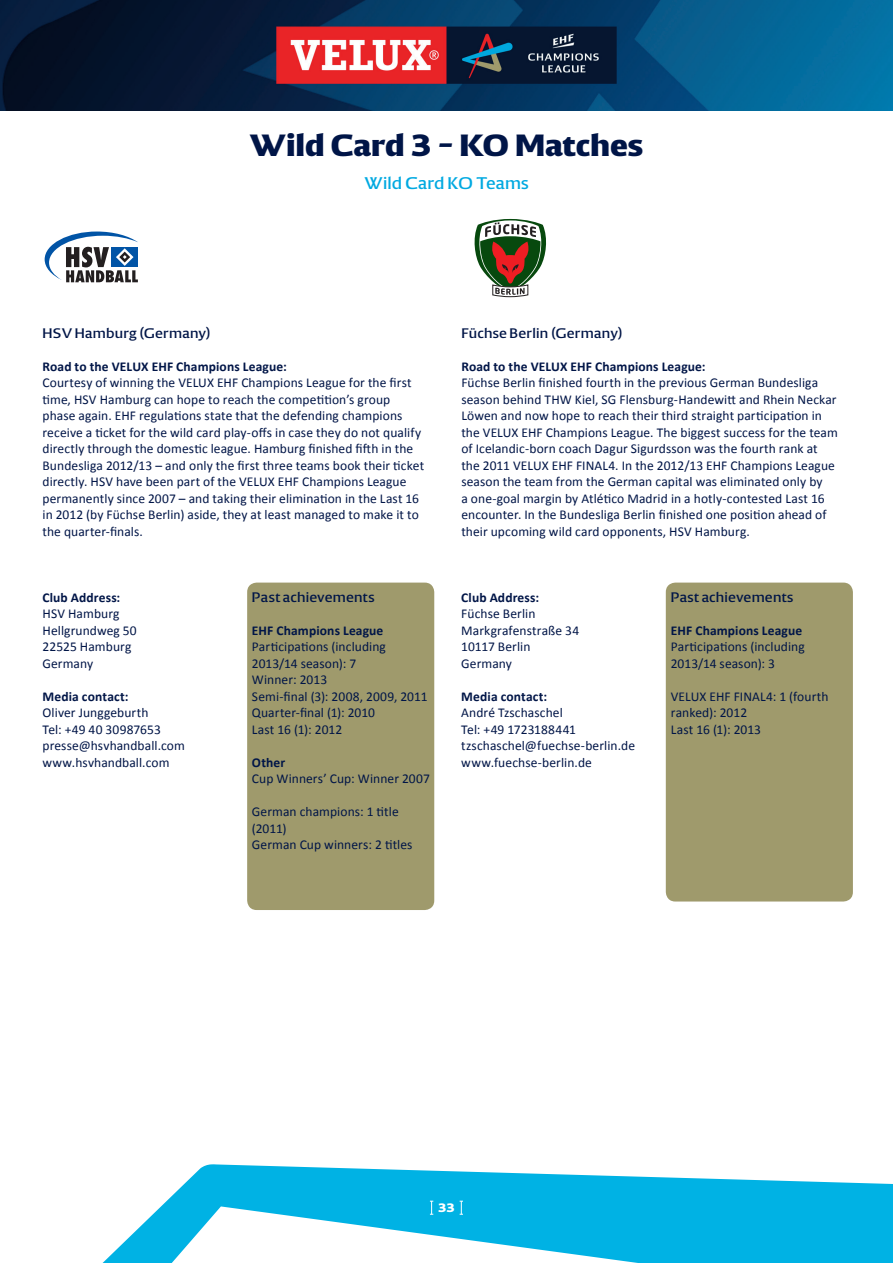
<style>
.page{position:relative;width:893px;height:1263px;background:#fff}
.page>*{position:absolute;margin:0;border:0;box-sizing:border-box;transform-origin:0 0}
.t1{font:800 30px "EHF";color:#001547}
.t2{font:16.5px "EHF";letter-spacing:.005em;color:#00a9e1}
.t3{font:13.5px/16.5px "Calibri";letter-spacing:.005em;color:#001547}
.t4{font:700 13.5px "Calibri";letter-spacing:.01em;color:#001547}
.t5{font:13.5px "EHF";letter-spacing:.015em;color:#001547}
.t6{font:800 12px "EHF";color:#fff}
</style>
<div class="page">
<svg style="left:102px;top:1164px;width:791px;height:99px;fill:#00b2e4"></svg>
<svg style="left:430px;top:1201px;width:3px;height:14px"></svg>
<svg style="left:460px;top:1201px;width:3px;height:14px"></svg>
<img style="left:0;top:0;width:893px;height:111px">
<div style="left:247px;top:583px;width:187px;height:327px;background:#9f9a6c;border-radius:10px"></div>
<div style="left:666px;top:583px;width:187px;height:318px;background:#9f9a6c;border-radius:10px"></div>
<svg style="left:45px;top:232px;width:93px;height:50px"></svg>
<svg style="left:474px;top:219px;width:72px;height:78px"></svg>
<h1 class="t1" style="left:250px;top:128px;width:395px">Wild Card 3 – KO Matches</h1>
<p class="t2" style="left:364px;top:174px;width:166px">Wild Card KO Teams</p>
<p class="t5" style="left:43px;top:325px;width:170px">HSV Hamburg (Germany)</p>
<p class="t4" style="left:43px;top:358px;width:246px">Road to the VELUX EHF Champions League:</p>
<p class="t3" style="left:43px;top:374px;width:383px">Courtesy of winning the VELUX EHF Champions League for the first time, HSV Hamburg can hope to reach the competition’s group phase again. EHF regulations state that the defending champions receive a ticket for the wild card play-offs in case they do not qualify directly through the domestic league. Hamburg finished fifth in the Bundesliga 2012/13 – and only the first three teams book their ticket directly. HSV have been part of the VELUX EHF Champions League permanently since 2007 – and taking their elimination in the Last 16 in 2012 (by Füchse Berlin) aside, they at least managed to make it to the quarter-finals.</p>
<p class="t4" style="left:43px;top:589px;width:79px">Club Address:</p>
<p class="t3" style="left:43px;top:605px;width:96px">HSV Hamburg<br>Hellgrundweg 50<br>22525 Hamburg<br>Germany</p>
<p class="t4" style="left:43px;top:688px;width:88px">Media contact:</p>
<p class="t3" style="left:43px;top:704px;width:144px">Oliver Junggeburth<br>Tel: +49 40 30987653 presse@hsvhandball.com www.hsvhandball.com</p>
<p class="t5" style="left:252px;top:589px;width:124px">Past achievements</p>
<p class="t4" style="left:252px;top:622px;width:133px">EHF Champions League</p>
<p class="t3" style="left:252px;top:638px;width:177px">Participations (including<br>2013/14 season): 7<br>Winner: 2013<br>Semi-final (3): 2008, 2009, 2011<br>Quarter-final (1): 2010<br>Last 16 (1): 2012</p>
<p class="t4" style="left:252px;top:754px;width:35px">Other</p>
<p class="t3" style="left:252px;top:770px;width:179px">Cup Winners’ Cup: Winner 2007</p>
<p class="t3" style="left:252px;top:803px;width:162px">German champions: 1 title (2011)<br>German Cup winners: 2 titles</p>
<p class="t5" style="left:461px;top:325px;width:163px">Füchse Berlin (Germany)</p>
<p class="t4" style="left:461px;top:358px;width:246px">Road to the VELUX EHF Champions League:</p>
<p class="t3" style="left:461px;top:374px;width:378px">Füchse Berlin finished fourth in the previous German Bundesliga season behind THW Kiel, SG Flensburg-Handewitt and Rhein Neckar Löwen and now hope to reach their third straight participation in the VELUX EHF Champions League. The biggest success for the team of Icelandic-born coach Dagur Sigurdsson was the fourth rank at the 2011 VELUX EHF FINAL4. In the 2012/13 EHF Champions League season the team from the German capital was eliminated only by<br>a one-goal margin by Atlético Madrid in a hotly-contested Last 16 encounter. In the Bundesliga Berlin finished one position ahead of their upcoming wild card opponents, HSV Hamburg.</p>
<p class="t4" style="left:461px;top:589px;width:79px">Club Address:</p>
<p class="t3" style="left:461px;top:605px;width:119px">Füchse Berlin<br>Markgrafenstraße 34<br>10117 Berlin<br>Germany</p>
<p class="t4" style="left:461px;top:688px;width:88px">Media contact:</p>
<p class="t3" style="left:461px;top:704px;width:175px">André Tzschaschel<br>Tel: +49 1723188441 tzschaschel@fuechse-berlin.de www.fuechse-berlin.de</p>
<p class="t5" style="left:671px;top:589px;width:124px">Past achievements</p>
<p class="t4" style="left:671px;top:622px;width:133px">EHF Champions League</p>
<p class="t3" style="left:671px;top:638px;width:136px">Participations (including<br>2013/14 season): 3</p>
<p class="t3" style="left:671px;top:687px;width:159px">VELUX EHF FINAL4: 1 (fourth ranked): 2012<br>Last 16 (1): 2013</p>
<p class="t6" style="left:438px;top:1201px;width:18px">33</p>
</div>
